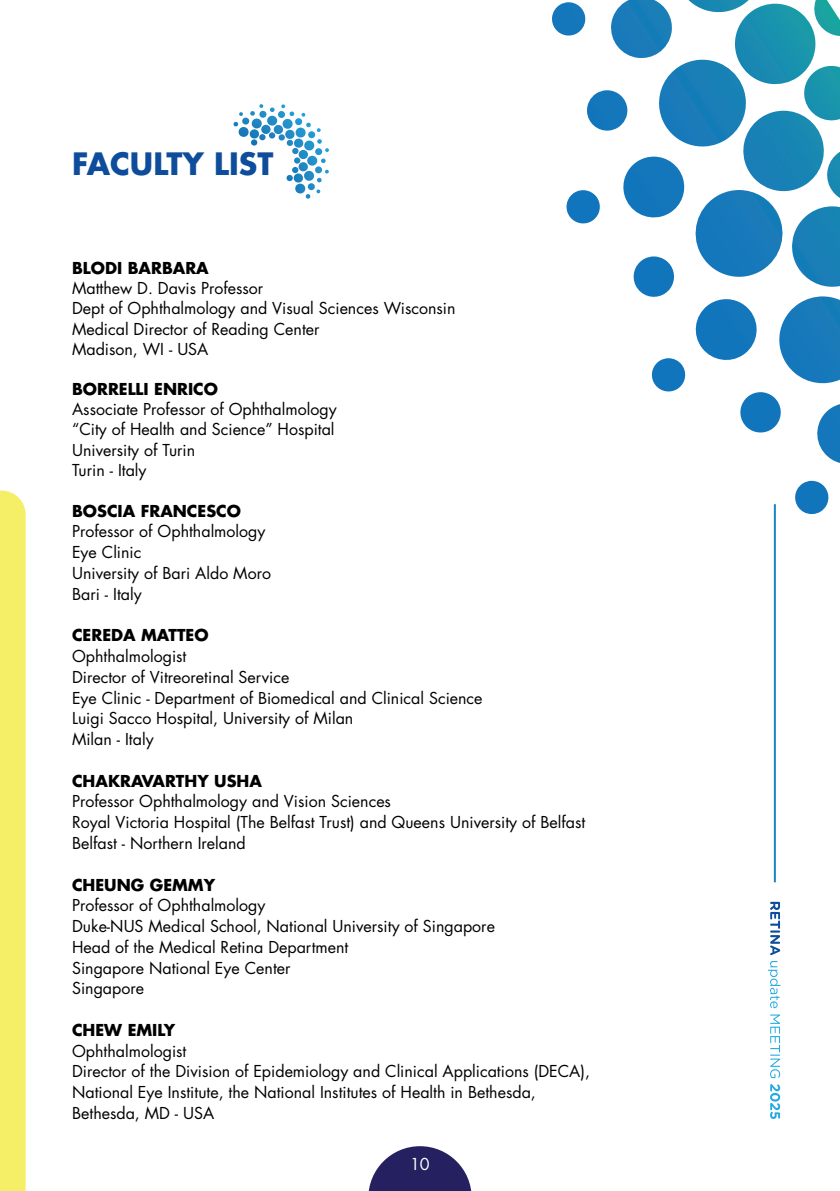
<style>
.page{position:relative;width:840px;height:1191px;background:#fff}
.page>*{position:absolute;margin:0;border:0;box-sizing:border-box;transform-origin:0 0}
.t1{font:700 30px "Futura Std";color:#0d4d9b}
.t2{font:16px "Futura Std";color:#000001}
.t3{font:700 16px "Futura Std";color:#000001}
.t4{font:16px "Futura Std";color:#fff}
</style>
<div class="page">
<svg style="left:552px;top:0;width:287px;height:386px"></svg>
<svg style="left:368px;top:1146px;width:103px;height:45px"></svg>
<svg style="left:770px;top:1084px;width:9px;height:35px"></svg>
<svg style="left:768px;top:961px;width:12px;height:117px"></svg>
<svg style="left:770px;top:901px;width:9px;height:54px"></svg>
<hr style="left:773px;top:504px;width:2px;height:378px;background:#1b84bf">
<svg style="left:233px;top:104px;width:78px;height:34px"></svg>
<div style="left:0;top:490px;width:26px;height:701px;background:#f5ef67"></div>
<p class="t1" style="left:72px;top:143px;width:203px">FACULTY LIST</p>
<p class="t3" style="left:72px;top:257px;width:138px">BLODI BARBARA</p>
<p class="t2" style="left:72px;top:278px;width:192px">Matthew D. Davis Professor</p>
<p class="t2" style="left:72px;top:298px;width:385px">Dept of Ophthalmology and Visual Sciences Wisconsin</p>
<p class="t2" style="left:72px;top:318px;width:249px">Medical Director of Reading Center</p>
<p class="t2" style="left:72px;top:339px;width:138px">Madison, WI - USA</p>
<p class="t3" style="left:72px;top:378px;width:147px">BORRELLI ENRICO</p>
<p class="t2" style="left:72px;top:399px;width:266px">Associate Professor of Ophthalmology</p>
<p class="t2" style="left:72px;top:419px;width:264px">“City of Health and Science” Hospital</p>
<p class="t2" style="left:72px;top:439px;width:125px">University of Turin</p>
<p class="t2" style="left:72px;top:459px;width:76px">Turin - Italy</p>
<p class="t3" style="left:72px;top:500px;width:170px">BOSCIA FRANCESCO</p>
<p class="t2" style="left:72px;top:521px;width:195px">Professor of Ophthalmology</p>
<p class="t2" style="left:72px;top:542px;width:71px">Eye Clinic</p>
<p class="t2" style="left:72px;top:563px;width:200px">University of Bari Aldo Moro</p>
<p class="t2" style="left:72px;top:583px;width:71px">Bari - Italy</p>
<p class="t3" style="left:72px;top:624px;width:138px">CEREDA MATTEO</p>
<p class="t2" style="left:72px;top:646px;width:116px">Ophthalmologist</p>
<p class="t2" style="left:72px;top:666px;width:219px">Director of Vitreoretinal Service</p>
<p class="t2" style="left:72px;top:687px;width:412px">Eye Clinic - Department of Biomedical and Clinical Science</p>
<p class="t2" style="left:72px;top:708px;width:283px">Luigi Sacco Hospital, University of Milan</p>
<p class="t2" style="left:72px;top:729px;width:83px">Milan - Italy</p>
<p class="t3" style="left:72px;top:770px;width:191px">CHAKRAVARTHY USHA</p>
<p class="t2" style="left:72px;top:791px;width:320px">Professor Ophthalmology and Vision Sciences</p>
<p class="t2" style="left:72px;top:812px;width:514px">Royal Victoria Hospital (The Belfast Trust) and Queens University of Belfast</p>
<p class="t2" style="left:72px;top:833px;width:175px">Belfast - Northern Ireland</p>
<p class="t3" style="left:72px;top:874px;width:144px">CHEUNG GEMMY</p>
<p class="t2" style="left:72px;top:895px;width:195px">Professor of Ophthalmology</p>
<p class="t2" style="left:72px;top:916px;width:424px">Duke-NUS Medical School, National University of Singapore</p>
<p class="t2" style="left:72px;top:936px;width:278px">Head of the Medical Retina Department</p>
<p class="t2" style="left:72px;top:957px;width:220px">Singapore National Eye Center</p>
<p class="t2" style="left:72px;top:978px;width:73px">Singapore</p>
<p class="t3" style="left:72px;top:1019px;width:105px">CHEW EMILY</p>
<p class="t2" style="left:72px;top:1040px;width:116px">Ophthalmologist</p>
<p class="t2" style="left:72px;top:1061px;width:519px">Director of the Division of Epidemiology and Clinical Applications (DECA),</p>
<p class="t2" style="left:72px;top:1082px;width:465px">National Eye Institute, the National Institutes of Health in Bethesda,</p>
<p class="t2" style="left:72px;top:1102px;width:144px">Bethesda, MD - USA</p>
<p class="t4" style="left:410px;top:1154px;width:21px">10</p>
</div>
